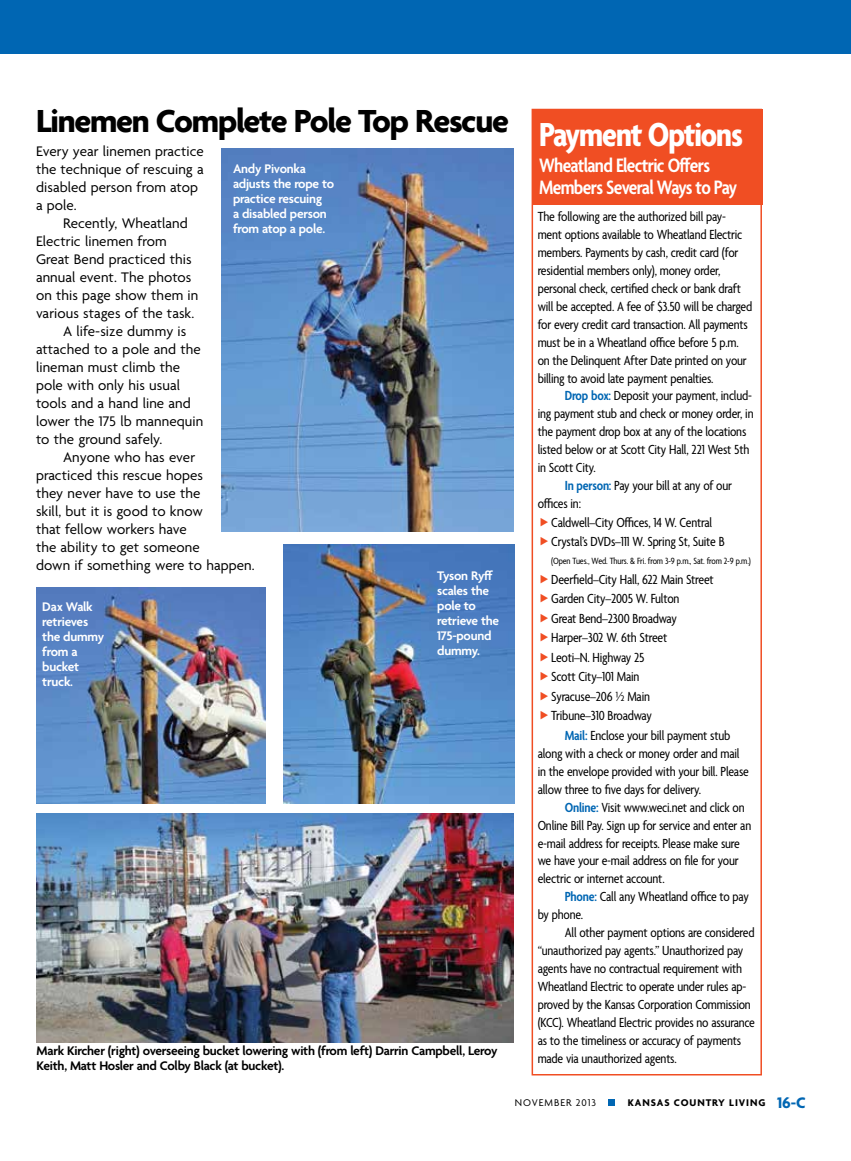
<style>
.page{position:relative;width:851px;height:1161px;background:#fff}
.page>*{position:absolute;margin:0;border:0;box-sizing:border-box;transform-origin:0 0}
.t1{font:700 condensed 36px "Agenda";letter-spacing:-.03em;color:#fff}
.t2{font:700 34.5px "Agenda";letter-spacing:-.035em;color:#000}
.t3{font:600 condensed 21px/22.5px "Agenda";letter-spacing:-.03em;color:#fff}
.t4{font:15px/18px "Agenda";letter-spacing:.005em;color:#000}
.t5{font:condensed 14.25px/18px "Agenda";letter-spacing:-.015em;color:#000}
.t6{font:600 13.5px/15px "Agenda";letter-spacing:-.02em;color:#fff}
.t7{font:600 13.5px/15px "Agenda";letter-spacing:-.02em;color:#000}
.t8{font:700 10.5px "Agenda";letter-spacing:.09em;color:#000}
.t9{font:10.5px "Agenda";letter-spacing:.09em;color:#000}
.t10{font:condensed 9.75px "Agenda";letter-spacing:-.015em;color:#000}
.s1{font-weight:600;color:#0066b3}
.s2{font-size:16.5px;color:#0066b3}
</style>
<div class="page">
<div style="left:531px;top:109px;width:231px;height:967px;border:2px solid #f04e23"></div>
<div style="left:533px;top:110px;width:229px;height:95px;background:#f04e23"></div>
<img style="left:36px;top:814px;width:477px;height:228px">
<img style="left:222px;top:149px;width:291px;height:383px">
<img style="left:284px;top:545px;width:231px;height:259px">
<img style="left:37px;top:588px;width:229px;height:216px">
<div style="left:608px;top:1099px;width:7px;height:7px;background:#0066b3"></div>
<div style="left:0;top:0;width:850px;height:54px;background:#0066b3"></div>
<h2 class="t2" style="left:36px;top:102px;width:474px">Linemen Complete Pole Top Rescue</h2>
<p class="t6" style="left:233px;top:162px;width:102px">Andy Pivonka adjusts the rope to practice rescuing<br>a disabled person from atop a pole.</p>
<p class="t4" style="left:36px;top:143px;width:169px">Every year linemen practice the technique of rescuing a disabled person from atop a pole.</p>
<p class="t4" style="left:63px;top:215px;width:126px">Recently, Wheatland</p>
<p class="t4" style="left:36px;top:233px;width:132px">Electric linemen from</p>
<p class="t4" style="left:36px;top:251px;width:157px">Great Bend practiced this</p>
<p class="t4" style="left:36px;top:269px;width:157px">annual event. The photos</p>
<p class="t4" style="left:36px;top:287px;width:164px">on this page show them in</p>
<p class="t4" style="left:36px;top:305px;width:160px">various stages of the task.</p>
<p class="t4" style="left:63px;top:323px;width:125px">A life-size dummy is</p>
<p class="t4" style="left:36px;top:341px;width:166px">attached to a pole and the</p>
<p class="t4" style="left:36px;top:359px;width:146px">lineman must climb the</p>
<p class="t4" style="left:36px;top:377px;width:145px">pole with only his usual</p>
<p class="t4" style="left:36px;top:395px;width:156px">tools and a hand line and</p>
<p class="t4" style="left:36px;top:413px;width:169px">lower the 175 lb mannequin</p>
<p class="t4" style="left:36px;top:431px;width:128px">to the ground safely.</p>
<p class="t4" style="left:63px;top:449px;width:134px">Anyone who has ever</p>
<p class="t4" style="left:36px;top:467px;width:169px">practiced this rescue hopes</p>
<p class="t4" style="left:36px;top:485px;width:166px">they never have to use the</p>
<p class="t4" style="left:36px;top:503px;width:168px">skill, but it is good to know</p>
<p class="t4" style="left:36px;top:521px;width:152px">that fellow workers have</p>
<p class="t4" style="left:36px;top:539px;width:165px">the ability to get someone</p>
<p class="t4" style="left:36px;top:557px;width:220px">down if something were to happen.</p>
<p class="t6" style="left:437px;top:569px;width:63px">Tyson Ryff scales the pole to retrieve the<br>175-pound dummy.</p>
<p class="t6" style="left:42px;top:600px;width:64px">Dax Walk retrieves the dummy from a bucket truck.</p>
<p class="t7" style="left:37px;top:1044px;width:462px">Mark Kircher (right) overseeing bucket lowering with (from left) Darrin Campbell, Leroy<br>Keith, Matt Hosler and Colby Black (at bucket).</p>
<h1 class="t1" style="left:539px;top:115px;width:205px">Payment Options</h1>
<h3 class="t3" style="left:539px;top:155px;width:199px">Wheatland Electric Offers<br>Members Several Ways to Pay</h3>
<p class="t5" style="left:537px;top:208px;width:216px">The following are the authorized bill pay&shy;ment options available to Wheatland Electric members. Payments by cash, credit card (for residential members only), money order, personal check, certified check or bank draft will be accepted. A fee of $3.50 will be charged for every credit card transaction. All payments must be in a Wheatland office before 5 p.m. on the Delinquent After Date printed on your billing to avoid late payment penalties.</p>
<p class="t5" style="left:564px;top:388px;width:189px"><span class="s1">Drop box:</span> Deposit your payment, includ-</p>
<p class="t5" style="left:537px;top:406px;width:217px">ing payment stub and check or money order, in</p>
<p class="t5" style="left:537px;top:424px;width:210px">the payment drop box at any of the locations</p>
<p class="t5" style="left:537px;top:442px;width:213px">listed below or at Scott City Hall, 221 West 5th</p>
<p class="t5" style="left:537px;top:460px;width:60px">in Scott City.</p>
<p class="t5" style="left:564px;top:478px;width:169px"><span class="s1">In person:</span> Pay your bill at any of our</p>
<p class="t5" style="left:537px;top:496px;width:45px">offices in:</p>
<p class="t5" style="left:551px;top:514px;width:162px">Caldwell–City Offices, 14 W. Central</p>
<p class="t5" style="left:551px;top:533px;width:175px">Crystal’s DVDs–111 W. Spring St, Suite B</p>
<p class="t10" style="left:551px;top:556px;width:201px">(Open Tues., Wed. Thurs. &amp; Fri. from 3-9 p.m., Sat. from 2-9 p.m.)</p>
<p class="t5" style="left:551px;top:570px;width:164px;line-height:19.5px">Deerfield–City Hall, 622 Main Street<br>Garden City–2005 W. Fulton<br>Great Bend–2300 Broadway<br>Harper–302 W. 6th Street<br>Leoti–N. Highway 25<br>Scott City–101 Main<br>Syracuse–206 ½ Main<br>Tribune–310 Broadway</p>
<p class="t5" style="left:537px;top:727px;width:212px;text-indent:27px"><span class="s1">Mail:</span> Enclose your bill payment stub along with a check or money order and mail in the envelope provided with your bill. Please allow three to five days for delivery.</p>
<p class="t5" style="left:537px;top:799px;width:215px;text-indent:27px"><span class="s1">Online:</span> Visit www.weci.net and click on Online Bill Pay. Sign up for service and enter an e-mail address for receipts. Please make sure we have your e-mail address on file for your electric or internet account.</p>
<p class="t5" style="left:537px;top:889px;width:212px;text-indent:27px"><span class="s1">Phone:</span> Call any Wheatland office to pay by phone.</p>
<p class="t5" style="left:537px;top:925px;width:219px;text-indent:27px">All other payment options are considered “unauthorized pay agents.” Unauthorized pay agents have no contractual requirement with Wheatland Electric to operate under rules ap&shy;proved by the Kansas Corporation Commission (KCC). Wheatland Electric provides no assurance as to the timeliness or accuracy of payments made via unauthorized agents.</p>
<p class="t9" style="left:515px;top:1096px;width:83px">NOVEMBER 2013</p>
<p class="t8" style="left:627px;top:1096px;width:180px">KANSAS COUNTRY LIVING <span class="s2">16-C</span></p>
</div>
